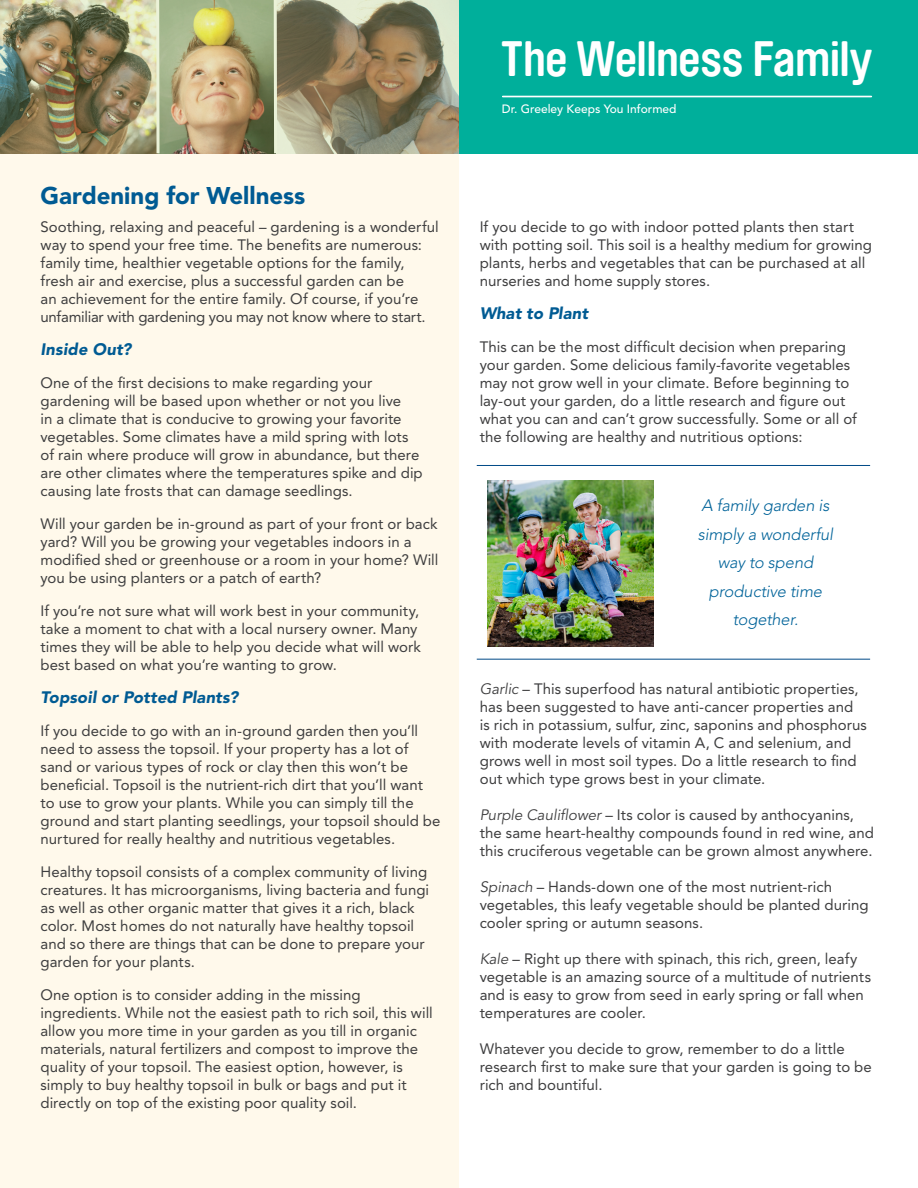
<style>
.page{position:relative;width:918px;height:1188px;background:#fff}
.page>*{position:absolute;margin:0;border:0;box-sizing:border-box;transform-origin:0 0}
.t1{font:700 49.2px "Brauer Neue";letter-spacing:-.01em;color:#fff}
.t2{font:900 24px "Avenir";color:#005b93}
.t3{font:italic 300 16.5px/28.5px "Avenir";letter-spacing:-.005em;color:#006399;text-align:center}
.t4{font:italic 900 16.5px "Avenir";letter-spacing:.01em;color:#005b93}
.t5{font:15px/18px "Avenir";letter-spacing:.005em;color:#3e3e3f}
.t6{font:500 12px "Avenir";color:#fff}
.s1{font-style:italic}
</style>
<div class="page">
<div style="left:0;top:149px;width:459px;height:1039px;background:#fff9eb"></div>
<hr style="left:477px;top:465px;width:393px;height:1px;background:#004a87">
<hr style="left:477px;top:659px;width:393px;height:1px;background:#004a87">
<div style="left:459px;top:0;width:459px;height:153px;background:#00af9b"></div>
<hr style="left:503px;top:96px;width:368px;height:1px;background:#fff">
<img style="left:0;top:0;width:459px;height:153px">
<img style="left:488px;top:480px;width:165px;height:166px">
<h2 class="t2" style="left:40px;top:181px;width:266px">Gardening for Wellness</h2>
<p class="t5" style="left:40px;top:218px;width:400px">Soothing, relaxing and peaceful – gardening is a wonderful way to spend your free time. The benefits are numerous: family time, healthier vegetable options for the family, fresh air and exercise, plus a successful garden can be<br>an achievement for the entire family. Of course, if you’re unfamiliar with gardening you may not know where to start.</p>
<p class="t4" style="left:40px;top:339px;width:92px">Inside Out?</p>
<p class="t5" style="left:40px;top:374px;width:384px">One of the first decisions to make regarding your gardening will be based upon whether or not you live<br>in a climate that is conducive to growing your favorite vegetables. Some climates have a mild spring with lots of rain where produce will grow in abundance, but there are other climates where the temperatures spike and dip causing late frosts that can damage seedlings.</p>
<p class="t5" style="left:40px;top:515px;width:399px">Will your garden be in-ground as part of your front or back yard? Will you be growing your vegetables indoors in a modified shed or greenhouse or a room in your home? Will you be using planters or a patch of earth?</p>
<p class="t5" style="left:40px;top:602px;width:382px">If you’re not sure what will work best in your community, take a moment to chat with a local nursery owner. Many times they will be able to help you decide what will work best based on what you’re wanting to grow.</p>
<p class="t4" style="left:40px;top:687px;width:199px">Topsoil or Potted Plants?</p>
<p class="t5" style="left:40px;top:722px;width:402px">If you decide to go with an in-ground garden then you’ll need to assess the topsoil. If your property has a lot of sand or various types of rock or clay then this won’t be beneficial. Topsoil is the nutrient-rich dirt that you’ll want to use to grow your plants. While you can simply till the ground and start planting seedlings, your topsoil should be nurtured for really healthy and nutritious vegetables.</p>
<p class="t5" style="left:40px;top:863px;width:390px">Healthy topsoil consists of a complex community of living creatures. It has microorganisms, living bacteria and fungi as well as other organic matter that gives it a rich, black color. Most homes do not naturally have healthy topsoil and so there are things that can be done to prepare your garden for your plants.</p>
<p class="t5" style="left:40px;top:986px;width:394px">One option is to consider adding in the missing ingredients. While not the easiest path to rich soil, this will allow you more time in your garden as you till in organic materials, natural fertilizers and compost to improve the quality of your topsoil. The easiest option, however, is simply to buy healthy topsoil in bulk or bags and put it directly on top of the existing poor quality soil.</p>
<h1 class="t1" style="left:501px;top:31px;width:373px">The Wellness Family</h1>
<p class="t6" style="left:502px;top:102px;width:176px">Dr. Greeley Keeps You Informed</p>
<p class="t5" style="left:480px;top:218px;width:394px">If you decide to go with indoor potted plants then start with potting soil. This soil is a healthy medium for growing plants, herbs and vegetables that can be purchased at all nurseries and home supply stores.</p>
<p class="t4" style="left:480px;top:304px;width:110px">What to Plant</p>
<p class="t5" style="left:480px;top:338px;width:379px">This can be the most difficult decision when preparing your garden. Some delicious family-favorite vegetables may not grow well in your climate. Before beginning to lay-out your garden, do a little research and figure out what you can and can’t grow successfully. Some or all of the following are healthy and nutritious options:</p>
<p class="t3" style="left:698px;top:491px;width:137px">A family garden is simply a wonderful way to spend productive time together.</p>
<p class="t5" style="left:480px;top:680px;width:389px"><span class="s1">Garlic</span> – This superfood has natural antibiotic properties, has been suggested to have anti-cancer properties and is rich in potassium, sulfur, zinc, saponins and phosphorus with moderate levels of vitamin A, C and selenium, and grows well in most soil types. Do a little research to find out which type grows best in your climate.</p>
<p class="t5" style="left:480px;top:806px;width:396px"><span class="s1">Purple Cauliflower</span> – Its color is caused by anthocyanins, the same heart-healthy compounds found in red wine, and this cruciferous vegetable can be grown almost anywhere.</p>
<p class="t5" style="left:480px;top:878px;width:390px"><span class="s1">Spinach</span> – Hands-down one of the most nutrient-rich vegetables, this leafy vegetable should be planted during cooler spring or autumn seasons.</p>
<p class="t5" style="left:480px;top:950px;width:393px"><span class="s1">Kale</span> – Right up there with spinach, this rich, green, leafy vegetable is an amazing source of a multitude of nutrients and is easy to grow from seed in early spring or fall when temperatures are cooler.</p>
<p class="t5" style="left:480px;top:1040px;width:394px">Whatever you decide to grow, remember to do a little research first to make sure that your garden is going to be rich and bountiful.</p>
</div>
